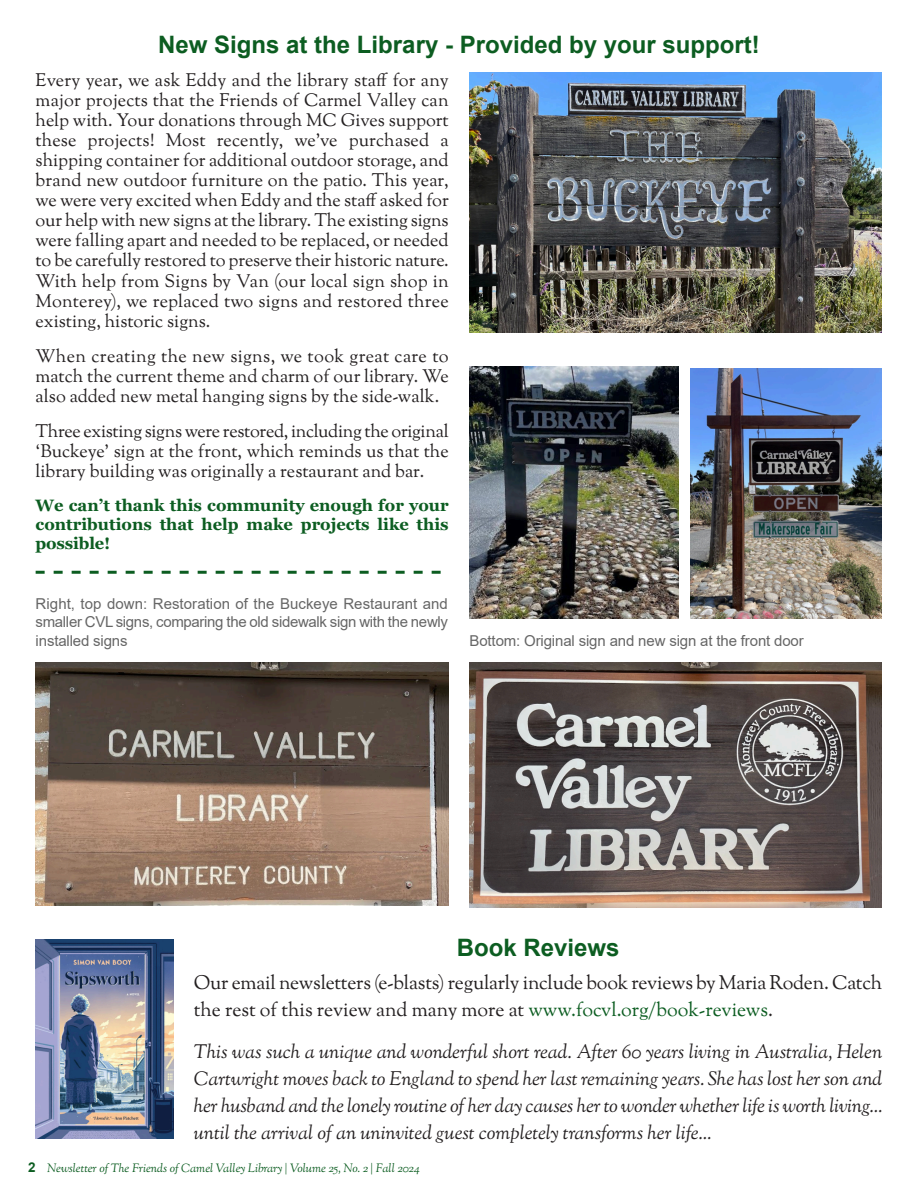
<style>
.page{position:relative;width:918px;height:1188px;background:#fff}
.page>*{position:absolute;margin:0;border:0;box-sizing:border-box;transform-origin:0 0}
.t1{font:700 24px "Arial";color:#0c5d21}
.t2{font:italic 19.5px "Sorts Mill Goudy";letter-spacing:-.005em;color:#231f20}
.t3{font:19.5px "Sorts Mill Goudy";letter-spacing:-.01em;color:#231f20}
.t4{font:18px "Sorts Mill Goudy";color:#231f20}
.t5{font:18px "Sorts Mill Goudy";letter-spacing:.02em;color:#231f20}
.t6{font:700 16.5px "Georgia";color:#0c5d21}
.t7{font:15px "Arial";letter-spacing:-.01em;color:#666}
.t8{font:700 13.5px "Arial";color:#0c5d21}
.t9{font:italic 12px "Sorts Mill Goudy";letter-spacing:-.005em;color:#0c5d21}
.s1{color:#0c5d21}
</style>
<div class="page">
<img style="left:36px;top:939px;width:138px;height:200px">
<img style="left:469px;top:663px;width:413px;height:244px">
<img style="left:36px;top:663px;width:413px;height:242px">
<img style="left:690px;top:369px;width:192px;height:250px">
<img style="left:469px;top:367px;width:209px;height:252px">
<img style="left:469px;top:72px;width:413px;height:260px">
<svg style="left:36px;top:571px;width:405px;height:3px"></svg>
<p class="t1" style="left:158px;top:35px;width:603px">New Signs at the Library - Provided by your support!</p>
<p class="t4" style="left:36px;top:68px;width:415px">Every year, we ask Eddy and the library staff for any</p>
<p class="t4" style="left:36px;top:88px;width:415px">major projects that the Friends of Carmel Valley can</p>
<p class="t4" style="left:36px;top:109px;width:415px">help with. Your donations through MC Gives support</p>
<p class="t4" style="left:36px;top:129px;width:415px">these projects! Most recently, we’ve purchased a</p>
<p class="t4" style="left:36px;top:149px;width:415px">shipping container for additional outdoor storage, and</p>
<p class="t4" style="left:36px;top:169px;width:415px">brand new outdoor furniture on the patio. This year,</p>
<p class="t4" style="left:36px;top:189px;width:415px">we were very excited when Eddy and the staff asked for</p>
<p class="t4" style="left:36px;top:209px;width:415px">our help with new signs at the library. The existing signs</p>
<p class="t4" style="left:36px;top:229px;width:415px">were falling apart and needed to be replaced, or needed</p>
<p class="t4" style="left:36px;top:249px;width:415px">to be carefully restored to preserve their historic nature.</p>
<p class="t4" style="left:36px;top:269px;width:415px">With help from Signs by Van (our local sign shop in</p>
<p class="t4" style="left:36px;top:289px;width:415px">Monterey), we replaced two signs and restored three</p>
<p class="t4" style="left:36px;top:309px;width:176px">existing, historic signs.</p>
<p class="t5" style="left:36px;top:345px;width:415px">When creating the new signs, we took great care to</p>
<p class="t4" style="left:36px;top:365px;width:415px">match the current theme and charm of our library. We</p>
<p class="t4" style="left:36px;top:385px;width:405px">also added new metal hanging signs by the side-walk.</p>
<p class="t4" style="left:36px;top:420px;width:415px">Three existing signs were restored, including the original</p>
<p class="t4" style="left:36px;top:440px;width:415px">‘Buckeye’ sign at the front, which reminds us that the</p>
<p class="t4" style="left:36px;top:460px;width:390px">library building was originally a restaurant and bar.</p>
<p class="t6" style="left:36px;top:499px;width:415px">We can’t thank this community enough for your</p>
<p class="t6" style="left:36px;top:518px;width:415px">contributions that help make projects like this</p>
<p class="t6" style="left:36px;top:537px;width:76px">possible!</p>
<p class="t7" style="left:36px;top:598px;width:414px">Right, top down: Restoration of the Buckeye Restaurant and</p>
<p class="t7" style="left:36px;top:617px;width:414px">smaller CVL signs, comparing the old sidewalk sign with the newly</p>
<p class="t7" style="left:36px;top:635px;width:94px">installed signs</p>
<p class="t7" style="left:470px;top:635px;width:336px">Bottom: Original sign and new sign at the front door</p>
<p class="t1" style="left:457px;top:939px;width:164px">Book Reviews</p>
<p class="t3" style="left:194px;top:970px;width:690px">Our email newsletters (e-blasts) regularly include book reviews by Maria Roden. Catch</p>
<p class="t3" style="left:194px;top:997px;width:581px">the rest of this review and many more at <span class="s1">www.focvl.org/book-reviews</span>.</p>
<p class="t2" style="left:194px;top:1039px;width:690px">This was such a unique and wonderful short read. After 60 years living in Australia, Helen</p>
<p class="t2" style="left:194px;top:1066px;width:690px">Cartwright moves back to England to spend her last remaining years. She has lost her son and</p>
<p class="t2" style="left:194px;top:1093px;width:690px">her husband and the lonely routine of her day causes her to wonder whether life is worth living…</p>
<p class="t2" style="left:194px;top:1120px;width:519px">until the arrival of an uninvited guest completely transforms her life...</p>
<p class="t8" style="left:28px;top:1162px;width:9px">2</p>
<p class="t9" style="left:47px;top:1160px;width:374px">Newsletter of The Friends of Camel Valley Library | Volume 25, No. 2 | Fall 2024</p>
</div>
